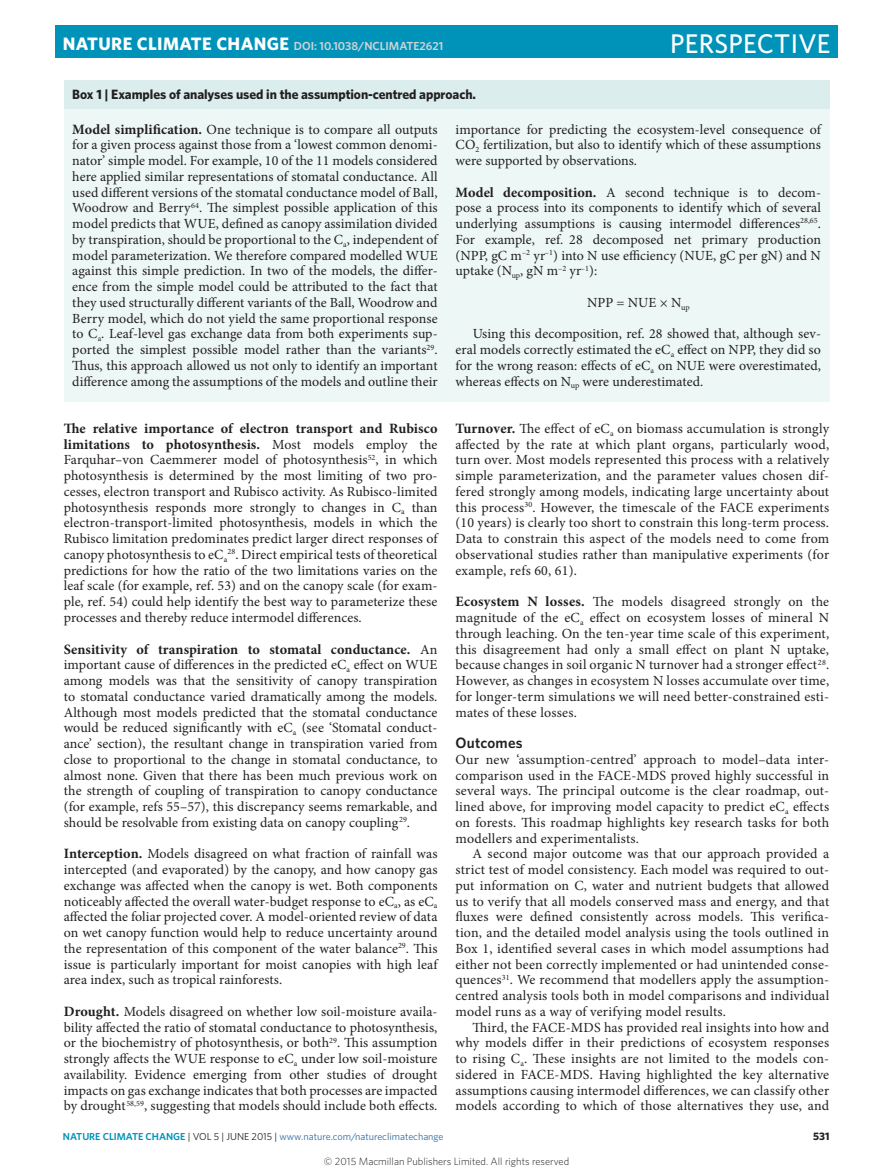
<style>
.page{position:relative;width:893px;height:1174px;background:#fff}
.page>*{position:absolute;margin:0;border:0;box-sizing:border-box;transform-origin:0 0}
.t1{font:500 27px "Whitney";letter-spacing:.01em;color:#fff}
.Head_1{font:600 15px "Whitney";letter-spacing:.015em;color:#231f20}
.Body_first{font:700 14.25px/15.8px "Minion Pro";letter-spacing:.005em;color:#231f20}
.Body_first-2{font:13.95px/15.8px "Minion Pro";letter-spacing:.005em;color:#231f20;text-align:justify}
.Body_text{font:13.95px/15.8px "Minion Pro";letter-spacing:.01em;color:#231f20;text-align:justify}
.Box_Table_title{font:700 13.5px "Whitney";letter-spacing:-.005em;color:#231f20}
.t2{font:600 11.7px "Whitney";color:#d1d2d4}
.t3{font:700 10.8px "Whitney";color:#231f20}
.t4{font:300 10.5px "Whitney";color:#231f20}
.t5{font:10.2px "Whitney";color:#316a9f}
.s1{font-weight:700;font-size:18px;color:#fff}
.s2{font-weight:700;font-size:14.25px}
.s3{font-weight:400;font-size:13.95px}
.s4{font-weight:600;color:#0093ba}
.s5{color:#231f20}
</style>
<div class="page">
<div style="left:64px;top:80px;width:765px;height:321px;background:#edf7f6"></div>
<div style="left:64px;top:80px;width:765px;height:28px;background:#dbeeed"></div>
<div style="left:55px;top:25px;width:783px;height:33px;background:#0093ba"></div>
<p class="t2" style="left:63px;top:38px;width:382px"><span class="s1">NATURE CLIMATE CHANGE</span> DOI: 10.1038/NCLIMATE2621</p>
<h1 class="t1" style="left:670px;top:25px;width:162px">PERSPECTIVE</h1>
<p class="Box_Table_title" style="left:72px;top:86px;width:405px">Box 1 | Examples of analyses used in the assumption-centred approach.</p>
<p class="Body_first-2" style="left:72px;top:121px;width:367px"><span class="s2">Model simplification.</span> One technique is to compare all outputs for a given process against those from a ‘lowest common denomi&shy;nator’ simple model. For example, 10 of the 11 models considered here applied similar representations of stomatal conductance. All used different versions of the stomatal conductance model of Ball, Woodrow and Berry<sup>64</sup>. The simplest possible application of this model predicts that WUE, defined as canopy assimilation divided by transpiration, should be proportional to the C<sub>a</sub>, independent of model parameterization. We therefore compared modelled WUE against this simple prediction. In two of the models, the differ&shy;ence from the simple model could be attributed to the fact that they used structurally different variants of the Ball, Woodrow and Berry model, which do not yield the same proportional response to C<sub>a</sub>. Leaf-level gas exchange data from both experiments sup&shy;ported the simplest possible model rather than the variants<sup>29</sup>.<br>Thus, this approach allowed us not only to identify an important difference among the assumptions of the models and outline their</p>
<p class="Body_first-2" style="left:456px;top:121px;width:367px">importance for predicting the ecosystem-level consequence of CO<sub>2</sub> fertilization, but also to identify which of these assumptions were supported by observations.</p>
<p class="Body_first-2" style="left:456px;top:184px;width:367px"><span class="s2">Model decomposition.</span> A second technique is to decom&shy;pose a process into its components to identify which of several underlying assumptions is causing intermodel differences<sup>28,65</sup>.<br>For example, ref. 28 decomposed net primary production (NPP, gC m<sup>–2</sup> yr<sup>–1</sup>) into N use efficiency (NUE, gC per gN) and N uptake (N<sub>up</sub>, gN m<sup>–2</sup> yr<sup>–1</sup>):</p>
<p class="Body_first-2" style="left:587px;top:294px;width:104px">NPP = NUE × N<sub>up</sub></p>
<p class="Body_text" style="left:456px;top:326px;width:367px;text-indent:17px">Using this decomposition, ref. 28 showed that, although sev&shy;eral models correctly estimated the eC<sub>a</sub> effect on NPP, they did so for the wrong reason: effects of eC<sub>a</sub> on NUE were overestimated, whereas effects on N<sub>up</sub> were underestimated.</p>
<p class="Body_first" style="left:64px;top:421px;width:375px">The relative importance of electron transport and Rubisco limitations to photosynthesis. <span class="s3">Most models employ the</span></p>
<p class="Body_first-2" style="left:64px;top:452px;width:375px">Farquhar–von Caemmerer model of photosynthesis<sup>52</sup>, in which photosynthesis is determined by the most limiting of two pro&shy;cesses, electron transport and Rubisco activity. As Rubisco-limited photosynthesis responds more strongly to changes in C<sub>a</sub> than electron-transport-limited photosynthesis, models in which the Rubisco limitation predominates predict larger direct responses of canopy photosynthesis to eC<sub>a</sub><sup>28</sup>. Direct empirical tests of theoretical predictions for how the ratio of the two limitations varies on the leaf scale (for example, ref. 53) and on the canopy scale (for exam&shy;ple, ref. 54) could help identify the best way to parameterize these processes and thereby reduce intermodel differences.</p>
<p class="Body_first" style="left:64px;top:641px;width:375px">Sensitivity of transpiration to stomatal conductance. <span class="s3">An</span></p>
<p class="Body_first-2" style="left:64px;top:657px;width:375px">important cause of differences in the predicted eC<sub>a</sub> effect on WUE among models was that the sensitivity of canopy transpiration to stomatal conductance varied dramatically among the models.<br>Although most models predicted that the stomatal conductance would be reduced significantly with eC<sub>a</sub> (see ‘Stomatal conduct&shy;ance’ section), the resultant change in transpiration varied from close to proportional to the change in stomatal conductance, to almost none. Given that there has been much previous work on the strength of coupling of transpiration to canopy conductance (for example, refs 55–57), this discrepancy seems remarkable, and should be resolvable from existing data on canopy coupling<sup>29</sup>.</p>
<p class="Body_first-2" style="left:64px;top:846px;width:375px"><span class="s2">Interception.</span> Models disagreed on what fraction of rainfall was intercepted (and evaporated) by the canopy, and how canopy gas exchange was affected when the canopy is wet. Both components noticeably affected the overall water-budget response to eC<sub>a</sub>, as eC<sub>a </sub>affected the foliar projected cover. A model-oriented review of data on wet canopy function would help to reduce uncertainty around the representation of this component of the water balance<sup>29</sup>. This issue is particularly important for moist canopies with high leaf area index, such as tropical rainforests.</p>
<p class="Body_first-2" style="left:64px;top:1003px;width:375px"><span class="s2">Drought.</span> Models disagreed on whether low soil-moisture availa&shy;bility affected the ratio of stomatal conductance to photosynthesis, or the biochemistry of photosynthesis, or both<sup>29</sup>. This assumption strongly affects the WUE response to eC<sub>a</sub> under low soil-moisture availability. Evidence emerging from other studies of drought impacts on gas exchange indicates that both processes are impacted by drought<sup>58,59</sup>, suggesting that models should include both effects.</p>
<p class="Body_first-2" style="left:455px;top:420px;width:375px"><span class="s2">Turnover.</span> The effect of eC<sub>a</sub> on biomass accumulation is strongly affected by the rate at which plant organs, particularly wood, turn over. Most models represented this process with a relatively simple parameterization, and the parameter values chosen dif&shy;fered strongly among models, indicating large uncertainty about this process<sup>30</sup>. However, the timescale of the FACE experiments (10 years) is clearly too short to constrain this long-term process.<br>Data to constrain this aspect of the models need to come from observational studies rather than manipulative experiments (for example, refs 60, 61).</p>
<p class="Body_first-2" style="left:455px;top:594px;width:375px"><span class="s2">Ecosystem N losses.</span> The models disagreed strongly on the magnitude of the eC<sub>a</sub> effect on ecosystem losses of mineral N through leaching. On the ten-year time scale of this experiment, this disagreement had only a small effect on plant N uptake, because changes in soil organic N turnover had a stronger effect<sup>28</sup>.<br>However, as changes in ecosystem N losses accumulate over time, for longer-term simulations we will need better-constrained esti&shy;mates of these losses.</p>
<p class="Head_1" style="left:455px;top:733px;width:69px">Outcomes</p>
<p class="Body_first-2" style="left:455px;top:751px;width:375px">Our new ‘assumption-centred’ approach to model–data inter&shy;comparison used in the FACE-MDS proved highly successful in several ways. The principal outcome is the clear roadmap, out&shy;lined above, for improving model capacity to predict eC<sub>a</sub> effects on forests. This roadmap highlights key research tasks for both modellers and experimentalists.</p>
<p class="Body_text" style="left:455px;top:846px;width:375px;text-indent:17px">A second major outcome was that our approach provided a strict test of model consistency. Each model was required to out&shy;put information on C, water and nutrient budgets that allowed us to verify that all models conserved mass and energy, and that fluxes were defined consistently across models. This verifica&shy;tion, and the detailed model analysis using the tools outlined in Box 1, identified several cases in which model assumptions had either not been correctly implemented or had unintended conse&shy;quences<sup>31</sup>. We recommend that modellers apply the assumption&shy;centred analysis tools both in model comparisons and individual model runs as a way of verifying model results.</p>
<p class="Body_text" style="left:455px;top:1019px;width:375px;text-indent:17px">Third, the FACE-MDS has provided real insights into how and why models differ in their predictions of ecosystem responses to rising C<sub>a</sub>. These insights are not limited to the models con&shy;sidered in FACE-MDS. Having highlighted the key alternative assumptions causing intermodel differences, we can classify other models according to which of those alternatives they use, and</p>
<p class="t5" style="left:63px;top:1129px;width:382px"><span class="s4">NATURE CLIMATE CHANGE</span> <span class="s5">| VOL 5 | JUNE 2015 |</span> www.nature.com/natureclimatechange</p>
<p class="t3" style="left:813px;top:1128px;width:18px">531</p>
<p class="t4" style="left:324px;top:1154px;width:247px">© 2015 Macmillan Publishers Limited. All rights reserved</p>
</div>
